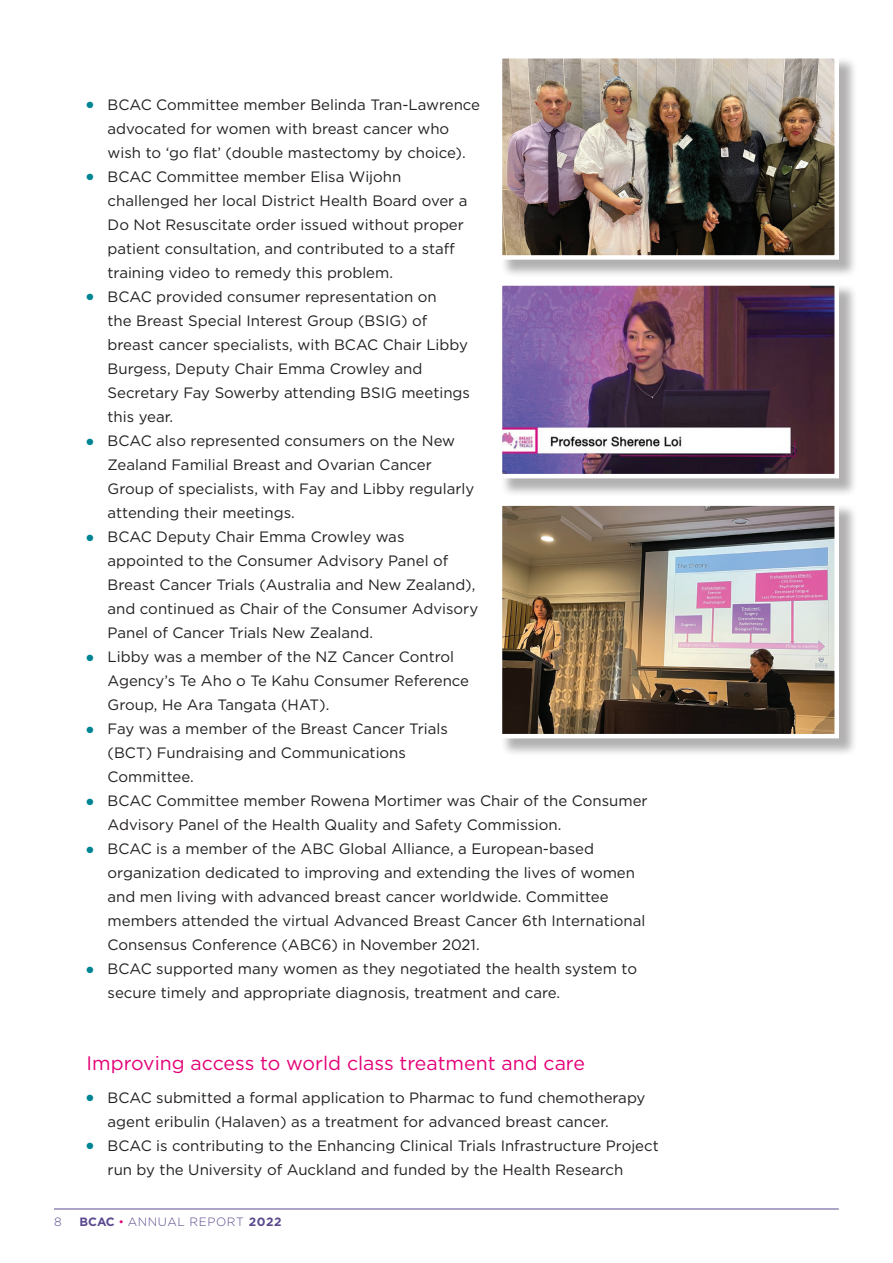
<style>
.page{position:relative;width:893px;height:1263px;background:#fff}
.page>*{position:absolute;margin:0;border:0;box-sizing:border-box;transform-origin:0 0}
.t1{font:19.5px "Gotham";color:#e40278}
.t2{font:15px/24px "Gotham";color:#231f20}
.t3{font:300 12px "Gotham";letter-spacing:.05em;color:#5b498d}
.s1{color:#008594}
.s2{font-weight:700}
.s3{color:#e40278}
</style>
<div class="page">
<hr style="left:54px;top:1208px;width:785px;height:1px;background:#5b498d">
<div style="left:500px;top:56px;width:357px;height:222px;background:#231f20;opacity:.35"></div>
<img style="left:503px;top:59px;width:331px;height:196px">
<div style="left:498px;top:54px;width:341px;height:206px;border:4px solid #fff"></div>
<div style="left:500px;top:283px;width:357px;height:214px;background:#231f20;opacity:.35"></div>
<img style="left:503px;top:286px;width:331px;height:187px">
<div style="left:498px;top:281px;width:341px;height:197px;border:4px solid #fff"></div>
<div style="left:500px;top:504px;width:357px;height:253px;background:#231f20;opacity:.35"></div>
<img style="left:503px;top:506px;width:331px;height:227px">
<div style="left:498px;top:501px;width:341px;height:237px;border:4px solid #fff"></div>
<p class="t2" style="left:108px;top:92px;width:374px;text-indent:-21px"><span class="s1">●</span> BCAC Committee member Belinda Tran-Lawrence advocated for women with breast cancer who wish to ‘go flat’ (double mastectomy by choice).</p>
<p class="t2" style="left:108px;top:164px;width:361px;text-indent:-21px"><span class="s1">●</span> BCAC Committee member Elisa Wijohn challenged her local District Health Board over a Do Not Resuscitate order issued without proper patient consultation, and contributed to a staff training video to remedy this problem.</p>
<p class="t2" style="left:108px;top:284px;width:364px;text-indent:-21px"><span class="s1">●</span> BCAC provided consumer representation on<br>the Breast Special Interest Group (BSIG) of breast cancer specialists, with BCAC Chair Libby Burgess, Deputy Chair Emma Crowley and Secretary Fay Sowerby attending BSIG meetings this year.</p>
<p class="t2" style="left:108px;top:428px;width:368px;text-indent:-21px"><span class="s1">●</span> BCAC also represented consumers on the New Zealand Familial Breast and Ovarian Cancer Group of specialists, with Fay and Libby regularly attending their meetings.</p>
<p class="t2" style="left:108px;top:524px;width:372px;text-indent:-21px"><span class="s1">●</span> BCAC Deputy Chair Emma Crowley was appointed to the Consumer Advisory Panel of Breast Cancer Trials (Australia and New Zealand), and continued as Chair of the Consumer Advisory Panel of Cancer Trials New Zealand.</p>
<p class="t2" style="left:108px;top:644px;width:363px;text-indent:-21px"><span class="s1">●</span> Libby was a member of the NZ Cancer Control<br>Agency’s Te Aho o Te Kahu Consumer Reference<br>Group, He Ara Tangata (HAT).</p>
<p class="t2" style="left:108px;top:716px;width:342px;text-indent:-21px"><span class="s1">●</span> Fay was a member of the Breast Cancer Trials (BCT) Fundraising and Communications<br>Committee.</p>
<p class="t2" style="left:108px;top:788px;width:542px;text-indent:-21px"><span class="s1">●</span> BCAC Committee member Rowena Mortimer was Chair of the Consumer<br>Advisory Panel of the Health Quality and Safety Commission.</p>
<p class="t2" style="left:108px;top:836px;width:539px;text-indent:-21px"><span class="s1">●</span> BCAC is a member of the ABC Global Alliance, a European-based organization dedicated to improving and extending the lives of women and men living with advanced breast cancer worldwide. Committee members attended the virtual Advanced Breast Cancer 6th International Consensus Conference (ABC6) in November 2021.</p>
<p class="t2" style="left:108px;top:956px;width:531px;text-indent:-21px"><span class="s1">●</span> BCAC supported many women as they negotiated the health system to secure timely and appropriate diagnosis, treatment and care.</p>
<h1 class="t1" style="left:87px;top:1051px;width:500px">Improving access to world class treatment and care</h1>
<p class="t2" style="left:108px;top:1085px;width:539px;text-indent:-21px"><span class="s1">●</span> BCAC submitted a formal application to Pharmac to fund chemotherapy agent eribulin (Halaven) as a treatment for advanced breast cancer.</p>
<p class="t2" style="left:108px;top:1133px;width:553px;text-indent:-21px"><span class="s1">●</span> BCAC is contributing to the Enhancing Clinical Trials Infrastructure Project run by the University of Auckland and funded by the Health Research</p>
<p class="t3" style="left:54px;top:1214px;width:9px">8</p>
<p class="t3" style="left:80px;top:1214px;width:204px"><span class="s2">BCAC</span> <span class="s3">•</span> ANNUAL REPORT <span class="s2">2022</span></p>
</div>
